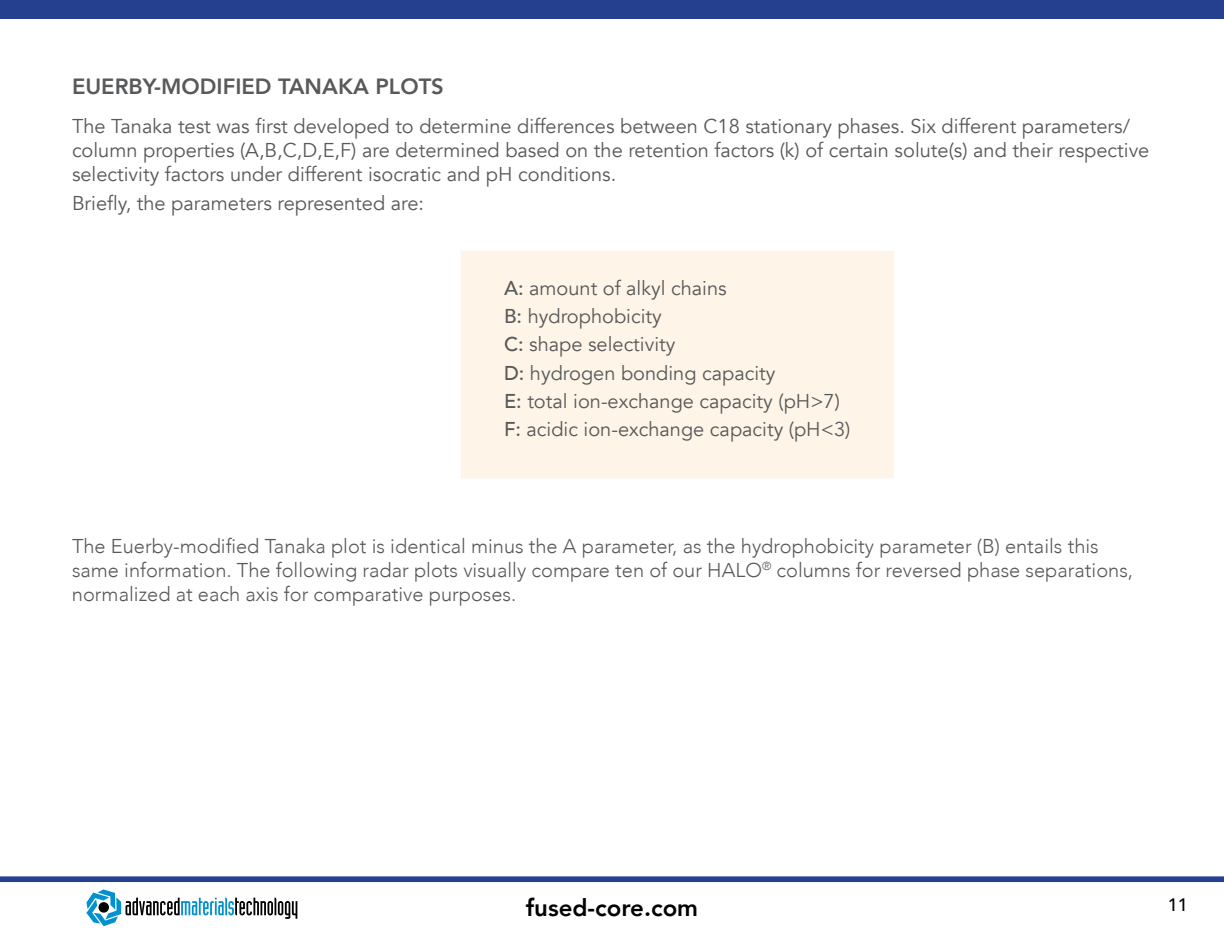
<style>
.page{position:relative;width:1224px;height:936px;background:#fff}
.page>*{position:absolute;margin:0;border:0;box-sizing:border-box;transform-origin:0 0}
.t1{font:800 24px "Avenir";color:#000}
.t2{font:800 22px "Avenir";color:#58595b}
.t3{font:20px/28.4px "Avenir";color:#58595b}
.t4{font:300 20px/24px "Avenir";color:#58595b}
.t5{font:500 18px "Avenir";color:#000}
.s1{font-weight:500}
</style>
<div class="page">
<div style="left:0;top:0;width:1224px;height:19px;background:#25408f"></div>
<svg style="left:86px;top:889px;width:211px;height:37px"></svg>
<div style="left:99px;top:902px;width:10px;height:11px;background:#000;border-radius:50%"></div>
<svg style="left:0;top:876px;width:1224px;height:6px;background:#334c96"></svg>
<div style="left:461px;top:251px;width:433px;height:227px;background:#fef5e8"></div>
<p class="t2" style="left:72px;top:69px;width:373px">EUERBY-MODIFIED TANAKA PLOTS</p>
<p class="t3" style="left:72px;top:115px;width:1079px;line-height:24px">The Tanaka test was first developed to determine differences between C18 stationary phases. Six different parameters/ column properties (A,B,C,D,E,F) are determined based on the retention factors (k) of certain solute(s) and their respective selectivity factors under different isocratic and pH conditions.</p>
<p class="t3" style="left:72px;top:189px;width:354px">Briefly, the parameters represented are:</p>
<p class="t3" style="left:504px;top:274px;width:348px"><span class="s1">A:</span> amount of alkyl chains<br><span class="s1">B:</span> hydrophobicity<br><span class="s1">C:</span> shape selectivity<br><span class="s1">D:</span> hydrogen bonding capacity<br><span class="s1">E:</span> total ion-exchange capacity (pH&gt;7)<br><span class="s1">F:</span> acidic ion-exchange capacity (pH&lt;3)</p>
<p class="t4" style="left:72px;top:534px;width:1063px">The Euerby-modified Tanaka plot is identical minus the A parameter, as the hydrophobicity parameter (B) entails this same information. The following radar plots visually compare ten of our HALO<sup>®</sup> columns for reversed phase separations, normalized at each axis for comparative purposes.</p>
<p class="t1" style="left:526px;top:889px;width:174px">fused-core.com</p>
<p class="t5" style="left:1168px;top:889px;width:22px">11</p>
</div>
